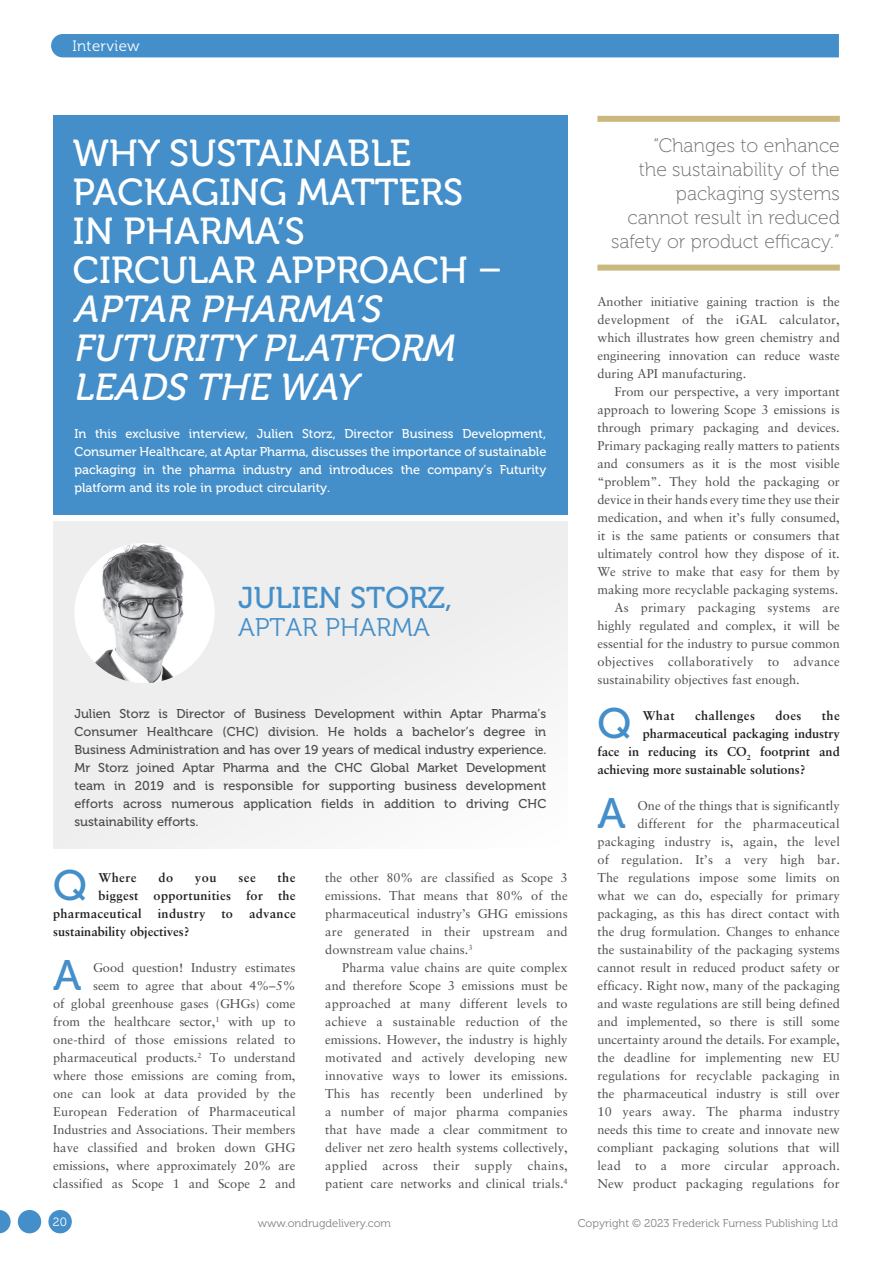
<style>
.page{position:relative;width:893px;height:1263px;background:#fff}
.page>*{position:absolute;margin:0;border:0;box-sizing:border-box;transform-origin:0 0}
.MF_body_no_indent{font:42.45px "Museo 500";color:#448fc9}
.MF_Title{font:37.5px/39px "Museo 500";color:#fff}
._2014_xhead{font:30px "Museo 500";color:#448fc9}
._2014_xhead-2{font:25.5px "Museo 300";color:#448fc9}
.t1{font:19.5px/24px "Museo 100";color:#6c6d70;text-align:right}
.t2{font:15px "Museo 300";letter-spacing:.025em;color:#fff}
.MF_body_no_indent-2{font:12.75px/18px "Sabon LT Std";color:#4b4c4d;text-align:right}
.MF_body{font:12.75px/18px "Sabon LT Std";color:#4b4c4d;text-align:justify}
.MF_standfirst{font:12.75px/18px "Museo 500";letter-spacing:.01em;color:#4b4c4d;text-align:justify}
.MF_standfirst-2{font:12.75px/18px "Museo 500";color:#fff;text-align:justify}
.MF_body_no_indent-3{font:700 12.75px "Sabon LT Std";letter-spacing:.005em;color:#231f20}
.MF_body_no_indent-4{font:700 12.75px "Sabon LT Std";letter-spacing:.025em;color:#231f20}
.MF_body_no_indent-5{font:700 12.75px "Sabon LT Std";letter-spacing:.035em;color:#231f20}
.t3{font:12px "Museo 300";color:#fff}
.t4{font:11.25px "Museo 300";color:#808285}
.s1{font-style:italic}
</style>
<div class="page">
<div style="left:51px;top:34px;width:788px;height:23px;background:#448fc9"></div>
<svg style="left:53px;top:521px;width:515px;height:327px;fill:#eeeeef"></svg>
<div style="left:53px;top:115px;width:515px;height:400px;background:#448fc9"></div>
<img style="left:74px;top:543px;width:141px;height:140px;border-radius:70px">
<div style="left:597px;top:116px;width:243px;height:6px;background:#cab87e"></div>
<div style="left:597px;top:265px;width:243px;height:6px;background:#cab87e"></div>
<div style="left:48px;top:1210px;width:24px;height:23px;background:#448fc9;border-radius:50%"></div>
<div style="left:18px;top:1210px;width:23px;height:23px;background:#448fc9;border-radius:50%"></div>
<svg style="left:0;top:1210px;width:11px;height:23px"></svg>
<p class="t2" style="left:72px;top:37px;width:69px">Interview</p>
<p class="MF_Title" style="left:73px;top:135px;width:431px">WHY SUSTAINABLE<br>PACKAGING MATTERS<br>IN PHARMA’S<br>CIRCULAR APPROACH –<br><span class="s1">APTAR PHARMA’S<br>FUTURITY PLATFORM<br>LEADS THE WAY</span></p>
<p class="MF_standfirst-2" style="left:74px;top:424px;width:473px">In this exclusive interview, Julien Storz, Director Business Development, Consumer Healthcare, at Aptar Pharma, discusses the importance of sustainable packaging in the pharma industry and introduces the company’s Futurity platform and its role in product circularity.</p>
<p class="_2014_xhead" style="left:238px;top:581px;width:216px">JULIEN STORZ,</p>
<p class="_2014_xhead-2" style="left:238px;top:614px;width:193px">APTAR PHARMA</p>
<p class="MF_standfirst" style="left:74px;top:705px;width:474px">Julien Storz is Director of Business Development within Aptar Pharma’s Consumer Healthcare (CHC) division. He holds a bachelor’s degree in Business Administration and has over 19 years of medical industry experience.<br>Mr Storz joined Aptar Pharma and the CHC Global Market Development team in 2019 and is responsible for supporting business development efforts across numerous application fields in addition to driving CHC sustainability efforts.</p>
<p class="MF_body_no_indent" style="left:53px;top:862px;width:35px">Q</p>
<p class="MF_body_no_indent-3" style="left:98px;top:870px;width:40px">Where</p>
<p class="MF_body_no_indent-3" style="left:158px;top:870px;width:16px">do</p>
<p class="MF_body_no_indent-3" style="left:195px;top:870px;width:23px">you</p>
<p class="MF_body_no_indent-3" style="left:238px;top:870px;width:19px">see</p>
<p class="MF_body_no_indent-3" style="left:278px;top:870px;width:19px">the</p>
<p class="MF_body_no_indent-4" style="left:98px;top:888px;width:199px">biggest opportunities for the</p>
<p class="MF_body_no_indent-4" style="left:53px;top:906px;width:90px">pharmaceutical</p>
<p class="MF_body_no_indent-4" style="left:158px;top:906px;width:49px">industry</p>
<p class="MF_body_no_indent-3" style="left:221px;top:906px;width:13px">to</p>
<p class="MF_body_no_indent-4" style="left:249px;top:906px;width:48px">advance</p>
<p class="MF_body_no_indent-3" style="left:53px;top:924px;width:138px">sustainability objectives?</p>
<p class="MF_body_no_indent" style="left:53px;top:952px;width:30px">A</p>
<p class="MF_body_no_indent-2" style="left:53px;top:958px;width:244px">Good question! Industry estimates<br>seem to agree that about 4%–5%<br>of global greenhouse gases (GHGs) come from the healthcare sector,<sup>1</sup> with up to one-third of those emissions related to pharmaceutical products.<sup>2</sup> To understand where those emissions are coming from, one can look at data provided by the European Federation of Pharmaceutical Industries and Associations. Their members have classified and broken down GHG emissions, where approximately 20% are classified as Scope 1 and Scope 2 and</p>
<p class="MF_body_no_indent-2" style="left:325px;top:868px;width:244px;text-align:justify">the other 80% are classified as Scope 3 emissions. That means that 80% of the pharmaceutical industry’s GHG emissions are generated in their upstream and downstream value chains.<sup>3</sup></p>
<p class="MF_body" style="left:325px;top:958px;width:244px;text-indent:17px">Pharma value chains are quite complex and therefore Scope 3 emissions must be approached at many different levels to achieve a sustainable reduction of the emissions. However, the industry is highly motivated and actively developing new innovative ways to lower its emissions.<br>This has recently been underlined by a number of major pharma companies that have made a clear commitment to deliver net zero health systems collectively, applied across their supply chains, patient care networks and clinical trials.<sup>4</sup></p>
<p class="t1" style="left:611px;top:133px;width:230px">“Changes to enhance<br>the sustainability of the packaging systems cannot result in reduced safety or product efficacy.”</p>
<p class="MF_body" style="left:597px;top:292px;width:244px">Another initiative gaining traction is the development of the iGAL calculator, which illustrates how green chemistry and engineering innovation can reduce waste during API manufacturing.</p>
<p class="MF_body" style="left:597px;top:382px;width:244px;text-indent:17px">From our perspective, a very important approach to lowering Scope 3 emissions is through primary packaging and devices.<br>Primary packaging really matters to patients and consumers as it is the most visible “problem”. They hold the packaging or device in their hands every time they use their medication, and when it’s fully consumed, it is the same patients or consumers that ultimately control how they dispose of it.<br>We strive to make that easy for them by making more recyclable packaging systems.</p>
<p class="MF_body" style="left:597px;top:598px;width:244px;text-indent:17px">As primary packaging systems are highly regulated and complex, it will be essential for the industry to pursue common objectives collaboratively to advance sustainability objectives fast enough.</p>
<p class="MF_body_no_indent" style="left:597px;top:700px;width:35px">Q</p>
<p class="MF_body_no_indent-3" style="left:643px;top:708px;width:33px">What</p>
<p class="MF_body_no_indent-5" style="left:695px;top:708px;width:61px">challenges</p>
<p class="MF_body_no_indent-3" style="left:775px;top:708px;width:28px">does</p>
<p class="MF_body_no_indent-3" style="left:822px;top:708px;width:19px">the</p>
<p class="MF_body_no_indent-3" style="left:643px;top:726px;width:199px">pharmaceutical packaging industry</p>
<p class="MF_body_no_indent-3" style="left:597px;top:744px;width:244px">face in reducing its CO<sub>2</sub> footprint and</p>
<p class="MF_body_no_indent-3" style="left:597px;top:762px;width:209px">achieving more sustainable solutions?</p>
<p class="MF_body_no_indent" style="left:597px;top:790px;width:30px">A</p>
<p class="MF_body_no_indent-2" style="left:597px;top:796px;width:244px">One of the things that is significantly different for the pharmaceutical packaging industry is, again, the level of regulation. It’s a very high bar.<br>The regulations impose some limits on what we can do, especially for primary packaging, as this has direct contact with the drug formulation. Changes to enhance the sustainability of the packaging systems cannot result in reduced product safety or efficacy. Right now, many of the packaging and waste regulations are still being defined and implemented, so there is still some uncertainty around the details. For example, the deadline for implementing new EU regulations for recyclable packaging in the pharmaceutical industry is still over 10 years away. The pharma industry needs this time to create and innovate new compliant packaging solutions that will lead to a more circular approach.<br>New product packaging regulations for</p>
<p class="t3" style="left:53px;top:1215px;width:15px">20</p>
<p class="t4" style="left:258px;top:1217px;width:135px">www.ondrugdelivery.com</p>
<p class="t4" style="left:578px;top:1217px;width:262px">Copyright © 2023 Frederick Furness Publishing Ltd</p>
</div>
